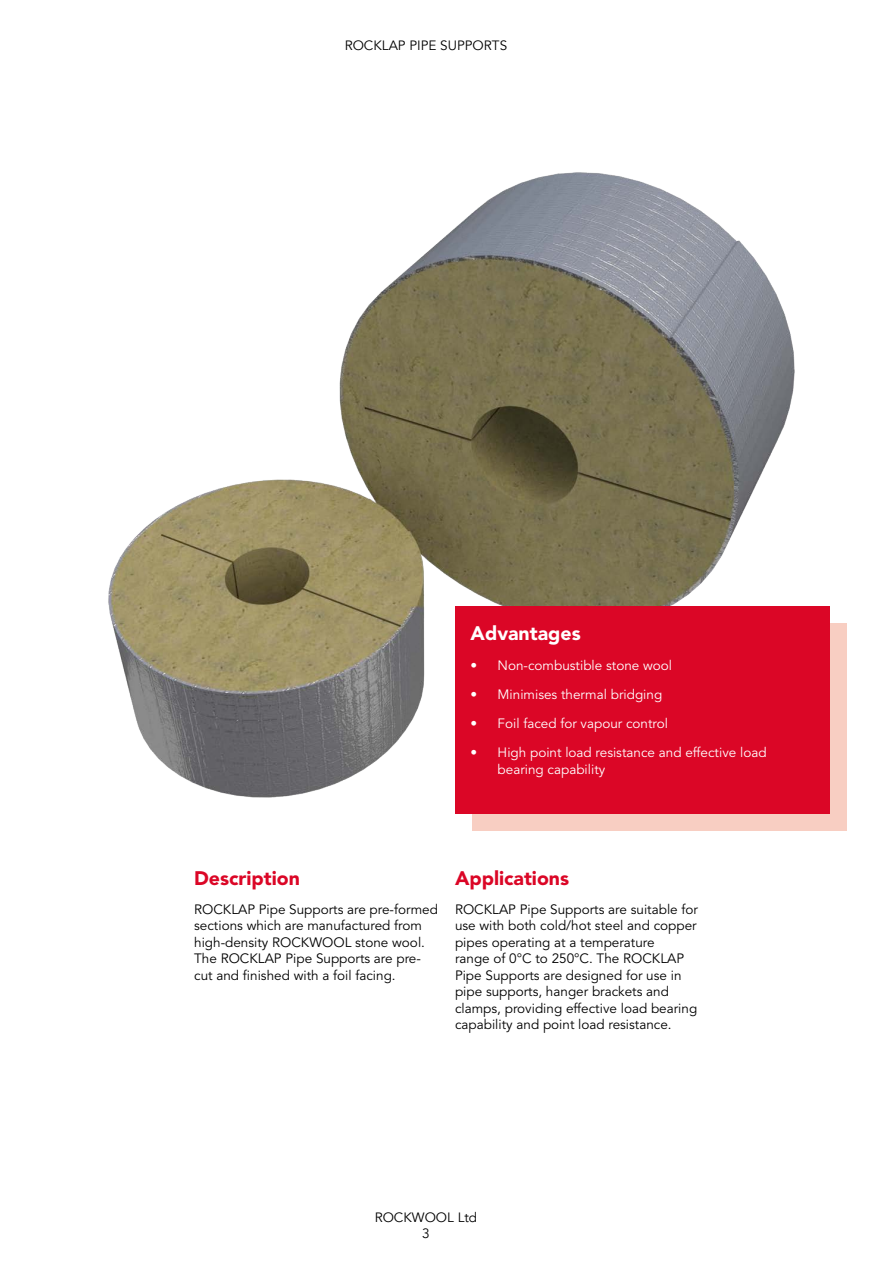
<style>
.page{position:relative;width:893px;height:1263px;background:#fff}
.page>*{position:absolute;margin:0;border:0;box-sizing:border-box;transform-origin:0 0}
.t1{font:900 19.5px "Avenir LT Std";color:#db0626}
.t2{font:900 19.5px "Avenir LT Std";color:#fff}
.t3{font:13.5px/16.5px "Avenir LT Std";color:#000}
.t4{font:13.5px/16.5px "Avenir LT Std";color:#fff}
.t5{font:13.5px/16.2px "Avenir";color:#000;text-align:center}
</style>
<div class="page">
<img style="left:108px;top:172px;width:687px;height:626px">
<div style="left:472px;top:623px;width:374px;height:207px;background:#f8cec2"></div>
<div style="left:455px;top:606px;width:374px;height:207px;background:#db0626"></div>
<p class="t5" style="left:345px;top:37px;width:164px">ROCKLAP PIPE SUPPORTS</p>
<h1 class="t2" style="left:471px;top:622px;width:112px">Advantages</h1>
<p class="t4" style="left:471px;top:657px;width:203px">• Non-combustible stone wool</p>
<p class="t4" style="left:471px;top:686px;width:193px">• Minimises thermal bridging</p>
<p class="t4" style="left:471px;top:716px;width:199px">• Foil faced for vapour control</p>
<p class="t4" style="left:498px;top:745px;width:270px;text-indent:-27px">• High point load resistance and effective load bearing capability</p>
<h1 class="t1" style="left:194px;top:866px;width:107px">Description</h1>
<p class="t3" style="left:194px;top:901px;width:245px">ROCKLAP Pipe Supports are pre-formed sections which are manufactured from high-density ROCKWOOL stone wool.<br>The ROCKLAP Pipe Supports are pre&shy;cut and finished with a foil facing.</p>
<h1 class="t1" style="left:455px;top:866px;width:116px">Applications</h1>
<p class="t3" style="left:455px;top:901px;width:244px">ROCKLAP Pipe Supports are suitable for use with both cold/hot steel and copper pipes operating at a temperature<br>range of 0°C to 250°C. The ROCKLAP Pipe Supports are designed for use in pipe supports, hanger brackets and clamps, providing effective load bearing capability and point load resistance.</p>
<p class="t5" style="left:375px;top:1209px;width:104px">ROCKWOOL Ltd<br>3</p>
</div>
